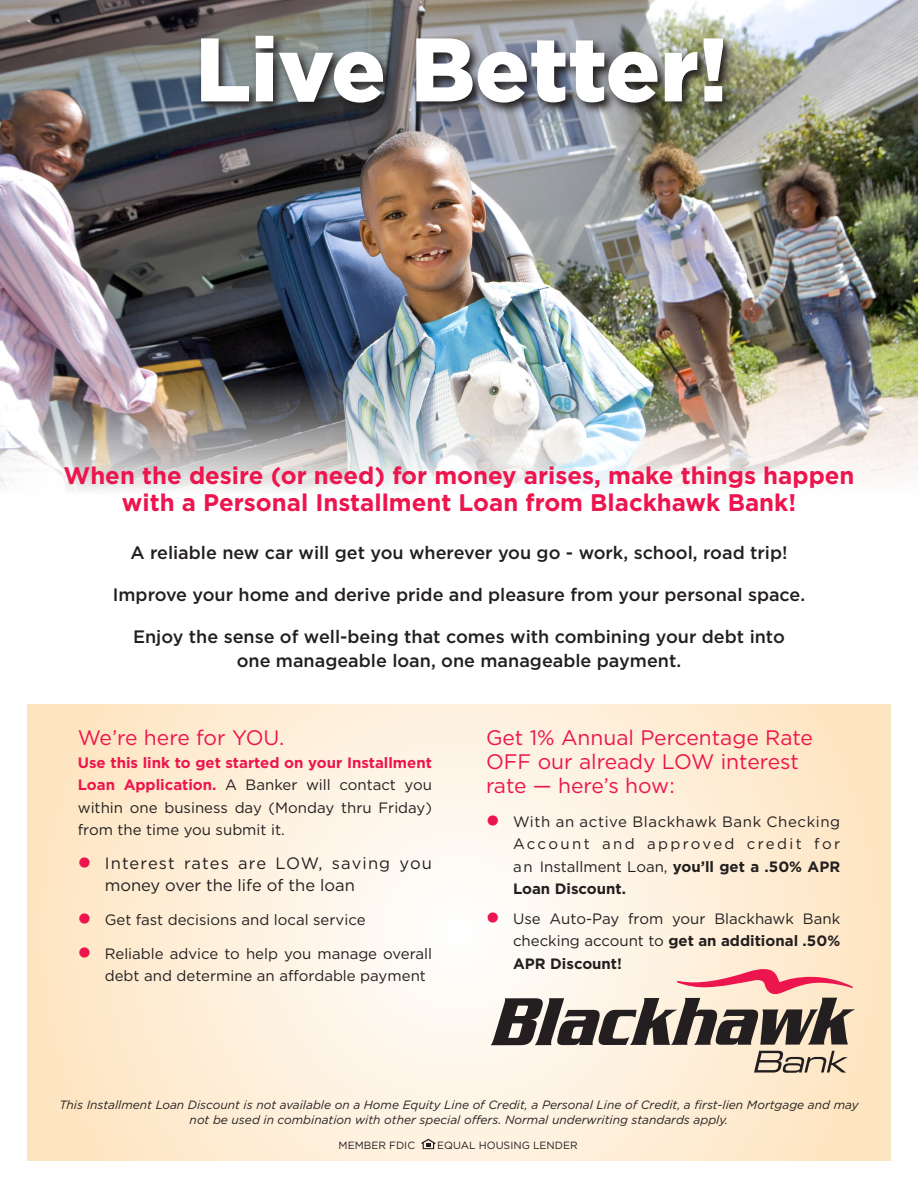
<style>
.page{position:relative;width:918px;height:1188px;background:#fff}
.page>*{position:absolute;margin:0;border:0;box-sizing:border-box;transform-origin:0 0}
.t1{font:900 90px "Gotham";color:#fff}
.t2{font:700 24px/27px "Gotham";color:#ed154e;text-align:center}
.t3{font:21px/24px "Gotham";color:#ed154e}
.t4{font:500 18px "Gotham";color:#231f20}
.t5{font:16.5px/22.5px "Gotham";letter-spacing:.035em;color:#231f20}
.t6{font:15px/22.5px "Gotham";color:#231f20;text-align:justify}
.t7{font:italic 12px/15px "Gotham";color:#231f20;text-align:center}
.t8{font:10.5px "Gotham";color:#231f20}
.s1{font-weight:700;color:#ed154e}
.s2{font-weight:900;font-size:27px;color:#ed154e}
.s3{font-weight:700}
</style>
<div class="page">
<svg style="left:27px;top:704px;width:864px;height:457px;background:#fdeed9"></svg>
<img style="left:0;top:0;width:918px;height:490px">
<svg style="left:197px;top:32px;width:539px;height:84px;background:#5f6161"></svg>
<svg style="left:754px;top:1051px;width:94px;height:22px;background:#b9a995"></svg>
<svg style="left:491px;top:969px;width:364px;height:76px;background:#b19d95"></svg>
<svg style="left:422px;top:1139px;width:13px;height:10px"></svg>
<p class="t1" style="left:196px;top:18px;width:534px">Live Better!</p>
<p class="t2" style="left:63px;top:462px;width:793px">When the desire (or need) for money arises, make things happen with a Personal Installment Loan from Blackhawk Bank!</p>
<p class="t4" style="left:130px;top:543px;width:659px">A reliable new car will get you wherever you go - work, school, road trip!</p>
<p class="t4" style="left:113px;top:585px;width:694px">Improve your home and derive pride and pleasure from your personal space.</p>
<p class="t4" style="left:133px;top:627px;width:653px">Enjoy the sense of well-being that comes with combining your debt into</p>
<p class="t4" style="left:237px;top:651px;width:446px">one manageable loan, one manageable payment.</p>
<p class="t3" style="left:78px;top:725px;width:208px">We’re here for YOU.</p>
<p class="t6" style="left:78px;top:751px;width:356px"><span class="s1">Use this link to get started on your Installment Loan Application.</span> A Banker will contact you within one business day (Monday thru Friday) from the time you submit it.</p>
<p class="t5" style="left:105px;top:851px;width:329px;text-indent:-27px"><span class="s2">•</span> Interest rates are LOW, saving you money over the life of the loan</p>
<p class="t6" style="left:78px;top:908px;width:289px"><span class="s2">•</span> Get fast decisions and local service</p>
<p class="t6" style="left:105px;top:942px;width:329px;text-indent:-27px"><span class="s2">•</span> Reliable advice to help you manage overall debt and determine an affordable payment</p>
<p class="t3" style="left:486px;top:725px;width:328px">Get 1% Annual Percentage Rate<br>OFF our already LOW interest rate — here’s how:</p>
<p class="t6" style="left:513px;top:810px;width:329px;text-indent:-27px"><span class="s2">•</span> With an active Blackhawk Bank Checking Account and approved credit for an Installment Loan, <span class="s3">you’ll get a .50% APR Loan Discount.</span></p>
<p class="t6" style="left:513px;top:907px;width:329px;text-indent:-27px"><span class="s2">•</span> Use Auto-Pay from your Blackhawk Bank checking account to <span class="s3">get an additional .50% APR Discount!</span></p>
<p class="t7" style="left:59px;top:1098px;width:801px">This Installment Loan Discount is not available on a Home Equity Line of Credit, a Personal Line of Credit, a first-lien Mortgage and may not be used in combination with other special offers. Normal underwriting standards apply.</p>
<p class="t8" style="left:339px;top:1139px;width:78px">MEMBER FDIC</p>
<p class="t8" style="left:437px;top:1139px;width:142px">EQUAL HOUSING LENDER</p>
</div>
